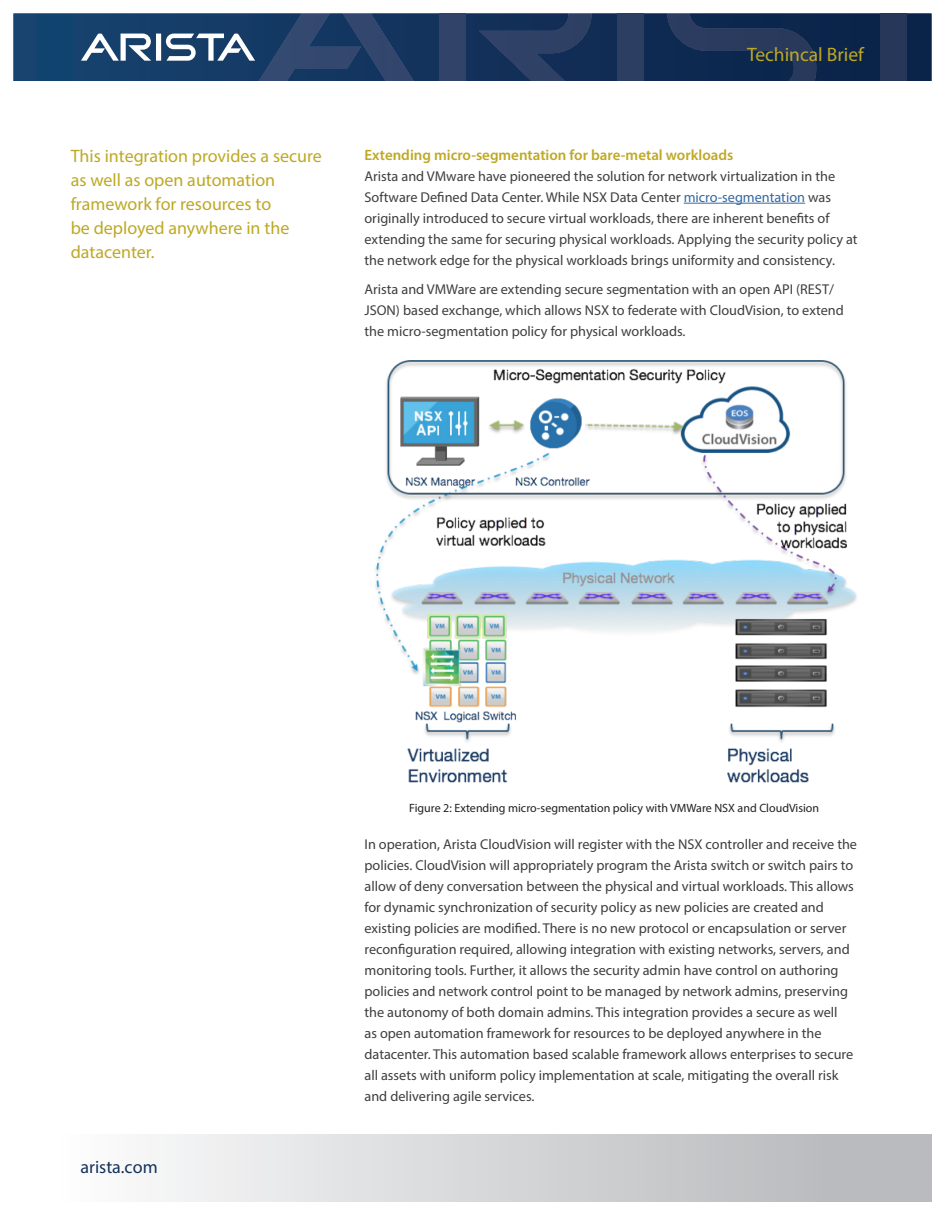
<style>
.page{position:relative;width:945px;height:1215px;background:#fff}
.page>*{position:absolute;margin:0;border:0;box-sizing:border-box;transform-origin:0 0}
.t1{font:19.5px "Myriad Pro";color:#bea924}
.Pull-quote{font:18px/24px "Myriad Pro";color:#bea924}
.t2{font:18px "Myriad Pro";color:#14315b}
.Main_body_subhead{font:600 15px "Myriad Pro";color:#bea924}
.Main_body_text{font:14.25px/21px "Myriad Pro";color:#3e3e3f}
.Captions{font:12px "Myriad Pro";color:#231f20}
.s1{color:#3667a4}
</style>
<div class="page">
<svg style="left:14px;top:14px;width:918px;height:67px;background:#103058"></svg>
<div style="left:440px;top:14px;width:26px;height:67px;background:#314369"></div>
<svg style="left:479px;top:14px;width:113px;height:67px;background:#1f365d"></svg>
<svg style="left:81px;top:14px;width:333px;height:67px;background:#2f4e74"></svg>
<div style="left:617px;top:14px;width:26px;height:67px;background:#2d3e63"></div>
<svg style="left:667px;top:14px;width:149px;height:67px;background:#182e54"></svg>
<div style="left:880px;top:14px;width:26px;height:67px;background:#273759"></div>
<div style="left:14px;top:1134px;width:918px;height:68px;background:linear-gradient(to right,#fff,#b3b4b7)"></div>
<hr style="left:684px;top:203px;width:121px;height:1px;background:#3667a4">
<img style="left:375px;top:360px;width:482px;height:423px">
<p class="Pull-quote" style="left:71px;top:144px;width:253px">This integration provides a secure as well as open automation framework for resources to<br>be deployed anywhere in the datacenter.</p>
<h1 class="t1" style="left:747px;top:42px;width:118px">Techincal Brief</h1>
<p class="Main_body_subhead" style="left:364px;top:145px;width:371px">Extending micro-segmentation for bare-metal workloads</p>
<p class="Main_body_text" style="left:364px;top:165px;width:495px">Arista and VMware have pioneered the solution for network virtualization in the Software Defined Data Center. While NSX Data Center <span class="s1">micro-segmentation</span> was originally introduced to secure virtual workloads, there are inherent benefits of extending the same for securing physical workloads. Applying the security policy at the network edge for the physical workloads brings uniformity and consistency.</p>
<p class="Main_body_text" style="left:364px;top:279px;width:481px">Arista and VMWare are extending secure segmentation with an open API (REST/<br>JSON) based exchange, which allows NSX to federate with CloudVision, to extend the micro-segmentation policy for physical workloads.</p>
<p class="t2" style="left:81px;top:1156px;width:79px">arista.com</p>
<p class="Captions" style="left:409px;top:801px;width:411px">Figure 2: Extending micro-segmentation policy with VMWare NSX and CloudVision</p>
<p class="Main_body_text" style="left:364px;top:834px;width:494px">In operation, Arista CloudVision will register with the NSX controller and receive the policies. CloudVision will appropriately program the Arista switch or switch pairs to allow of deny conversation between the physical and virtual workloads. This allows for dynamic synchronization of security policy as new policies are created and existing policies are modified. There is no new protocol or encapsulation or server reconfiguration required, allowing integration with existing networks, servers, and monitoring tools. Further, it allows the security admin have control on authoring policies and network control point to be managed by network admins, preserving the autonomy of both domain admins. This integration provides a secure as well<br>as open automation framework for resources to be deployed anywhere in the datacenter. This automation based scalable framework allows enterprises to secure all assets with uniform policy implementation at scale, mitigating the overall risk and delivering agile services.</p>
</div>
